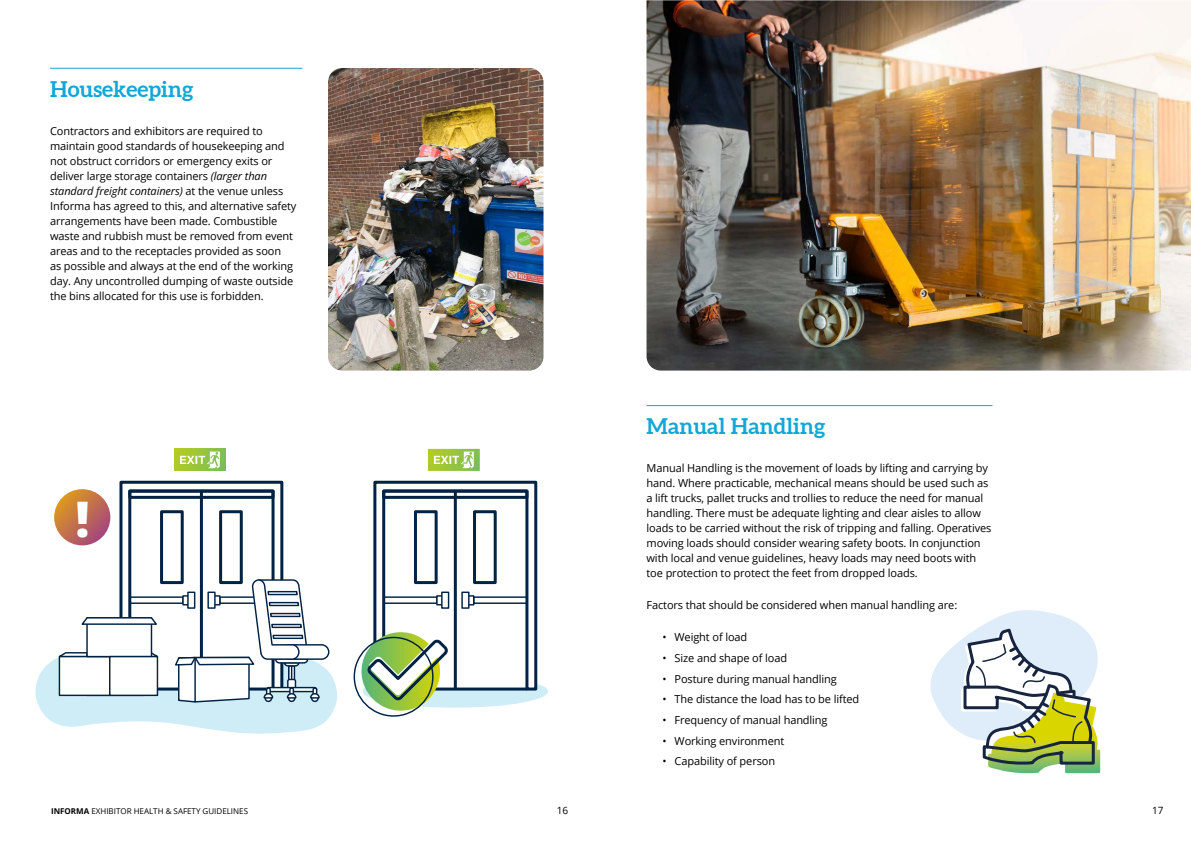
<style>
.page{position:relative;width:1191px;height:842px;background:#fff}
.page>*{position:absolute;margin:0;border:0;box-sizing:border-box;transform-origin:0 0}
.t1{font:800 49px "Open Sans";color:#fff}
.t2{font:700 22px "Aleo";color:#11a7d9}
.t3{font:11px/15px "Open Sans";letter-spacing:-.01em;color:#000}
.t4{font:10px "Open Sans";color:#000}
.t5{font:8px "Open Sans";color:#000}
.s1{font-style:italic}
.s2{font-weight:700}
</style>
<div class="page">
<hr style="left:50px;top:68px;width:252px;height:1px;background:#11a7d9">
<div style="left:363px;top:675px;width:185px;height:33px;background:#ceedf7;border-radius:50%"></div>
<svg style="left:428px;top:449px;width:52px;height:22px"></svg>
<svg style="left:174px;top:449px;width:52px;height:22px"></svg>
<svg style="left:361px;top:632px;width:79px;height:79px"></svg>
<svg style="left:366px;top:480px;width:173px;height:223px"></svg>
<div style="left:353px;top:637px;width:80px;height:80px;border:1px solid #024;border-radius:50%"></div>
<svg style="left:35px;top:480px;width:302px;height:254px"></svg>
<img style="left:328px;top:68px;width:215px;height:303px">
<hr style="left:646px;top:405px;width:346px;height:1px;background:#11a7d9">
<img style="left:646px;top:0;width:545px;height:371px">
<svg style="left:930px;top:610px;width:171px;height:163px"></svg>
<h2 class="t2" style="left:50px;top:76px;width:145px">Housekeeping</h2>
<p class="t3" style="left:50px;top:123px;width:248px">Contractors and exhibitors are required to maintain good standards of housekeeping and not obstruct corridors or emergency exits or deliver large storage containers <span class="s1">(larger than standard freight containers)</span> at the venue unless Informa has agreed to this, and alternative safety arrangements have been made. Combustible waste and rubbish must be removed from event areas and to the receptacles provided as soon<br>as possible and always at the end of the working day. Any uncontrolled dumping of waste outside the bins allocated for this use is forbidden.</p>
<h1 class="t1" style="left:76px;top:485px;width:16px">!</h1>
<h2 class="t2" style="left:646px;top:413px;width:180px">Manual Handling</h2>
<p class="t3" style="left:646px;top:460px;width:346px">Manual Handling is the movement of loads by lifting and carrying by hand. Where practicable, mechanical means should be used such as a lift trucks, pallet trucks and trollies to reduce the need for manual handling. There must be adequate lighting and clear aisles to allow loads to be carried without the risk of tripping and falling. Operatives moving loads should consider wearing safety boots. In conjunction with local and venue guidelines, heavy loads may need boots with toe protection to protect the feet from dropped loads.</p>
<p class="t3" style="left:646px;top:597px;width:312px">Factors that should be considered when manual handling are:</p>
<p class="t3" style="left:662px;top:629px;width:86px">• Weight of load</p>
<p class="t3" style="left:662px;top:650px;width:126px">• Size and shape of load</p>
<p class="t3" style="left:662px;top:671px;width:176px">• Posture during manual handling</p>
<p class="t3" style="left:662px;top:691px;width:198px">• The distance the load has to be lifted</p>
<p class="t3" style="left:662px;top:712px;width:166px">• Frequency of manual handling</p>
<p class="t3" style="left:662px;top:733px;width:123px">• Working environment</p>
<p class="t3" style="left:662px;top:753px;width:114px">• Capability of person</p>
<p class="t5" style="left:51px;top:805px;width:198px"><span class="s2">INFORMA</span> EXHIBITOR HEALTH &amp; SAFETY GUIDELINES</p>
<p class="t4" style="left:557px;top:803px;width:13px">16</p>
<p class="t4" style="left:1152px;top:803px;width:13px">17</p>
</div>
